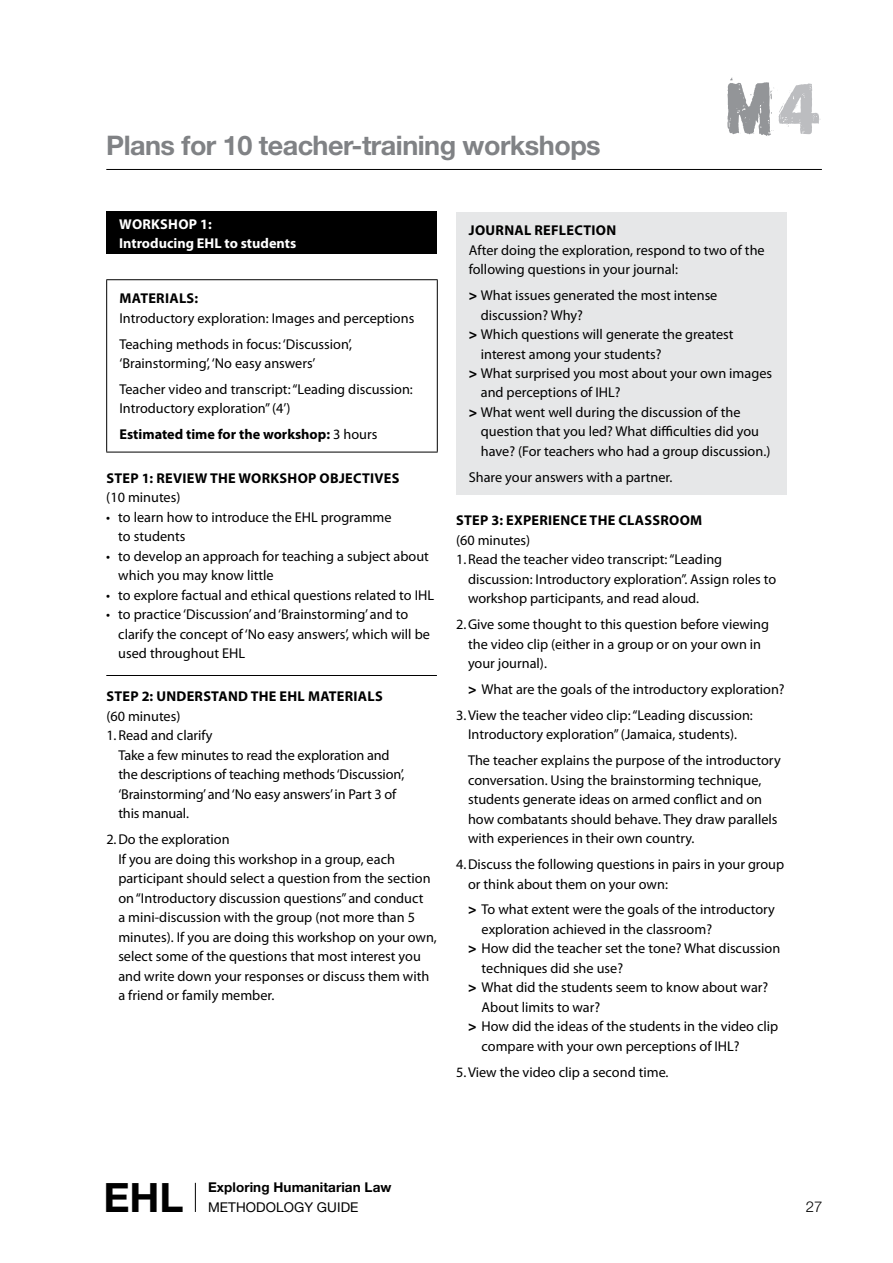
<style>
.page{position:relative;width:893px;height:1263px;background:#fff}
.page>*{position:absolute;margin:0;border:0;box-sizing:border-box;transform-origin:0 0}
.t1{font:79.65px "Mulgrave";color:#939598}
.t2{font:700 40.5px "Helvetica Neue";color:#000}
.t3{font:700 27px "Helvetica Neue";letter-spacing:-.02em;color:#808285}
.t4{font:300 15px "Helvetica Neue";color:#000}
.t5{font:14.25px/19.5px "Myriad Pro";color:#000}
.t6{font:700 14.25px "Myriad Pro";letter-spacing:.02em;color:#000}
.t7{font:700 14.25px/19.5px "Myriad Pro";color:#fff}
.t8{font:700 13.5px "Helvetica Neue";letter-spacing:.005em;color:#000}
.t9{font:13.5px "Helvetica Neue";color:#000}
.s1{color:#bcbdc0}
.s2{font-weight:700}
.s3{font-weight:900}
</style>
<div class="page">
<svg style="left:195px;top:1183px;width:1px;height:29px"></svg>
<hr style="left:106px;top:169px;width:716px;height:1px;background:#000">
<hr style="left:106px;top:675px;width:331px;height:1px;background:#000">
<div style="left:106px;top:212px;width:331px;height:42px;background:#000"></div>
<hr style="left:106px;top:279px;width:332px;height:1px;background:#000">
<hr style="left:106px;top:280px;width:1px;height:172px;background:#000">
<hr style="left:437px;top:280px;width:1px;height:172px;background:#000">
<hr style="left:106px;top:452px;width:332px;height:1px;background:#000">
<div style="left:456px;top:212px;width:331px;height:283px;background:#e6e7e8"></div>
<h3 class="t3" style="left:106px;top:129px;width:496px">Plans for 10 teacher-training workshops</h3>
<h1 class="t1" style="left:721px;top:56px;width:102px">M<span class="s1">4</span></h1>
<p class="t7" style="left:119px;top:214px;width:42px">WORKSH</p>
<p class="t7" style="left:119px;top:214px;width:179px;text-indent:59px">OP 1:<br>INTRODUCING EHL TO STUDENTS</p>
<p class="t6" style="left:120px;top:289px;width:80px">MATERIALS:</p>
<p class="t5" style="left:119px;top:305px;width:296px;line-height:26px">Introductory exploration: Images and perceptions<br>Teaching methods in focus: ‘Discussion’,</p>
<p class="t5" style="left:119px;top:350px;width:295px;line-height:26px">‘Brainstorming’, ‘No easy answers’<br>Teacher video and transcript: “Leading discussion:</p>
<p class="t5" style="left:119px;top:395px;width:259px;line-height:26px">Introductory exploration” (4’)<br><span class="s2">ESTIMATED TIME FOR THE WORKSHOP:</span> 3 hours</p>
<p class="t6" style="left:106px;top:469px;width:17px">STEP</p>
<p class="t6" style="left:142px;top:469px;width:24px">1: REVIEW</p>
<p class="t6" style="left:210px;top:469px;width:10px">THE</p>
<p class="t6" style="left:238px;top:469px;width:42px">WORKSH</p>
<p class="t6" style="left:298px;top:469px;width:73px">OP OBJECTIVES</p>
<p class="t5" style="left:106px;top:488px;width:76px">(10 minutes)</p>
<p class="t5" style="left:118px;top:507px;width:275px;text-indent:-12px">• to learn how to introduce the EHL programme to students</p>
<p class="t5" style="left:118px;top:546px;width:312px;text-indent:-12px">• to develop an approach for teaching a subject about which you may know little</p>
<p class="t5" style="left:106px;top:585px;width:329px">• to explore factual and ethical questions related to IHL</p>
<p class="t5" style="left:118px;top:605px;width:313px;text-indent:-12px">• to practice ‘Discussion’ and‘Brainstorming’ and to clarify the concept of ‘No easy answers’, which will be used throughout EHL</p>
<p class="t6" style="left:106px;top:687px;width:17px">STEP</p>
<p class="t6" style="left:142px;top:687px;width:119px">2: UNDERSTAND THE</p>
<p class="t6" style="left:280px;top:687px;width:96px">EHL MATERIALS</p>
<p class="t5" style="left:106px;top:706px;width:76px">(60 minutes)</p>
<p class="t5" style="left:106px;top:725px;width:108px">1.Read and clarify</p>
<p class="t5" style="left:118px;top:745px;width:273px">Take a few minutes to read the exploration and</p>
<p class="t5" style="left:118px;top:764px;width:288px">the descriptions of teaching methods ‘Discussion’,</p>
<p class="t5" style="left:118px;top:784px;width:280px">‘Brainstorming’ and ‘No easy answers’ in Part 3 of</p>
<p class="t5" style="left:118px;top:803px;width:72px">this manual.</p>
<p class="t5" style="left:118px;top:829px;width:320px;text-indent:-12px">2.Do the exploration<br>If you are doing this workshop in a group, each participant should select a question from the section on “Introductory discussion questions” and conduct<br>a mini-discussion with the group (not more than 5 minutes). If you are doing this workshop on your own, select some of the questions that most interest you and write down your responses or discuss them with a friend or family member.</p>
<p class="t6" style="left:469px;top:221px;width:83px">JOURNAL REFLE</p>
<p class="t6" style="left:574px;top:221px;width:43px">CTION</p>
<p class="t5" style="left:469px;top:240px;width:297px">After doing the exploration, respond to two of the following questions in your journal:</p>
<p class="t5" style="left:469px;top:285px;width:250px"><span class="s3">&gt;</span> What issues generated the most intense</p>
<p class="t5" style="left:481px;top:305px;width:104px">discussion? Why?</p>
<p class="t5" style="left:469px;top:324px;width:266px"><span class="s3">&gt;</span> Which questions will generate the greatest</p>
<p class="t5" style="left:481px;top:344px;width:182px">interest among your students?</p>
<p class="t5" style="left:469px;top:363px;width:305px"><span class="s3">&gt;</span> What surprised you most about your own images</p>
<p class="t5" style="left:481px;top:383px;width:141px">and perceptions of IHL?</p>
<p class="t5" style="left:469px;top:402px;width:273px"><span class="s3">&gt;</span> What went well during the discussion of the</p>
<p class="t5" style="left:481px;top:422px;width:280px">question that you led? What difficulties did you</p>
<p class="t5" style="left:481px;top:441px;width:291px">have? (For teachers who had a group discussion.)</p>
<p class="t5" style="left:469px;top:467px;width:205px">Share your answers with a partner.</p>
<p class="t6" style="left:456px;top:511px;width:17px">STEP</p>
<p class="t6" style="left:491px;top:511px;width:108px">3: EXPERIENCE THE</p>
<p class="t6" style="left:618px;top:511px;width:85px">CLASS ROOM</p>
<p class="t5" style="left:456px;top:530px;width:76px">(60 minutes)</p>
<p class="t5" style="left:456px;top:549px;width:268px">1.Read the teacher video transcript: “Leading</p>
<p class="t5" style="left:468px;top:569px;width:310px">discussion: Introductory exploration”. Assign roles to</p>
<p class="t5" style="left:468px;top:588px;width:232px">workshop participants, and read aloud.</p>
<p class="t5" style="left:468px;top:614px;width:303px;text-indent:-12px">2.Give some thought to this question before viewing the video clip (either in a group or on your own in your journal).</p>
<p class="t5" style="left:456px;top:676px;width:330px;line-height:26px;text-indent:12px"><span class="s3">&gt;</span> What are the goals of the introductory exploration?<br>3.View the teacher video clip: “Leading discussion:</p>
<p class="t5" style="left:468px;top:721px;width:314px;line-height:26px">Introductory exploration” (Jamaica, students).<br>The teacher explains the purpose of the introductory</p>
<p class="t5" style="left:468px;top:770px;width:311px">conversation. Using the brainstorming technique, students generate ideas on armed conflict and on how combatants should behave. They draw parallels with experiences in their own country.</p>
<p class="t5" style="left:468px;top:854px;width:318px;text-indent:-12px">4.Discuss the following questions in pairs in your group or think about them on your own:</p>
<p class="t5" style="left:468px;top:900px;width:308px"><span class="s3">&gt;</span> To what extent were the goals of the introductory</p>
<p class="t5" style="left:482px;top:919px;width:232px">exploration achieved in the classroom?</p>
<p class="t5" style="left:468px;top:939px;width:314px"><span class="s3">&gt;</span> How did the teacher set the tone? What discussion</p>
<p class="t5" style="left:482px;top:958px;width:143px">techniques did she use?</p>
<p class="t5" style="left:468px;top:977px;width:302px"><span class="s3">&gt;</span> What did the students seem to know about war?</p>
<p class="t5" style="left:482px;top:997px;width:120px">About limits to war?</p>
<p class="t5" style="left:468px;top:1016px;width:312px"><span class="s3">&gt;</span> How did the ideas of the students in the video clip</p>
<p class="t5" style="left:482px;top:1036px;width:260px">compare with your own perceptions of IHL?</p>
<p class="t5" style="left:456px;top:1062px;width:214px">5.View the video clip a second time.</p>
<h2 class="t2" style="left:104px;top:1172px;width:81px">EHL</h2>
<p class="t8" style="left:208px;top:1179px;width:185px">Exploring Humanitarian Law</p>
<p class="t9" style="left:208px;top:1199px;width:49px">METHODOLOGY</p>
<p class="t9" style="left:317px;top:1199px;width:19px">GUIDE</p>
<p class="t4" style="left:806px;top:1197px;width:18px">27</p>
</div>
